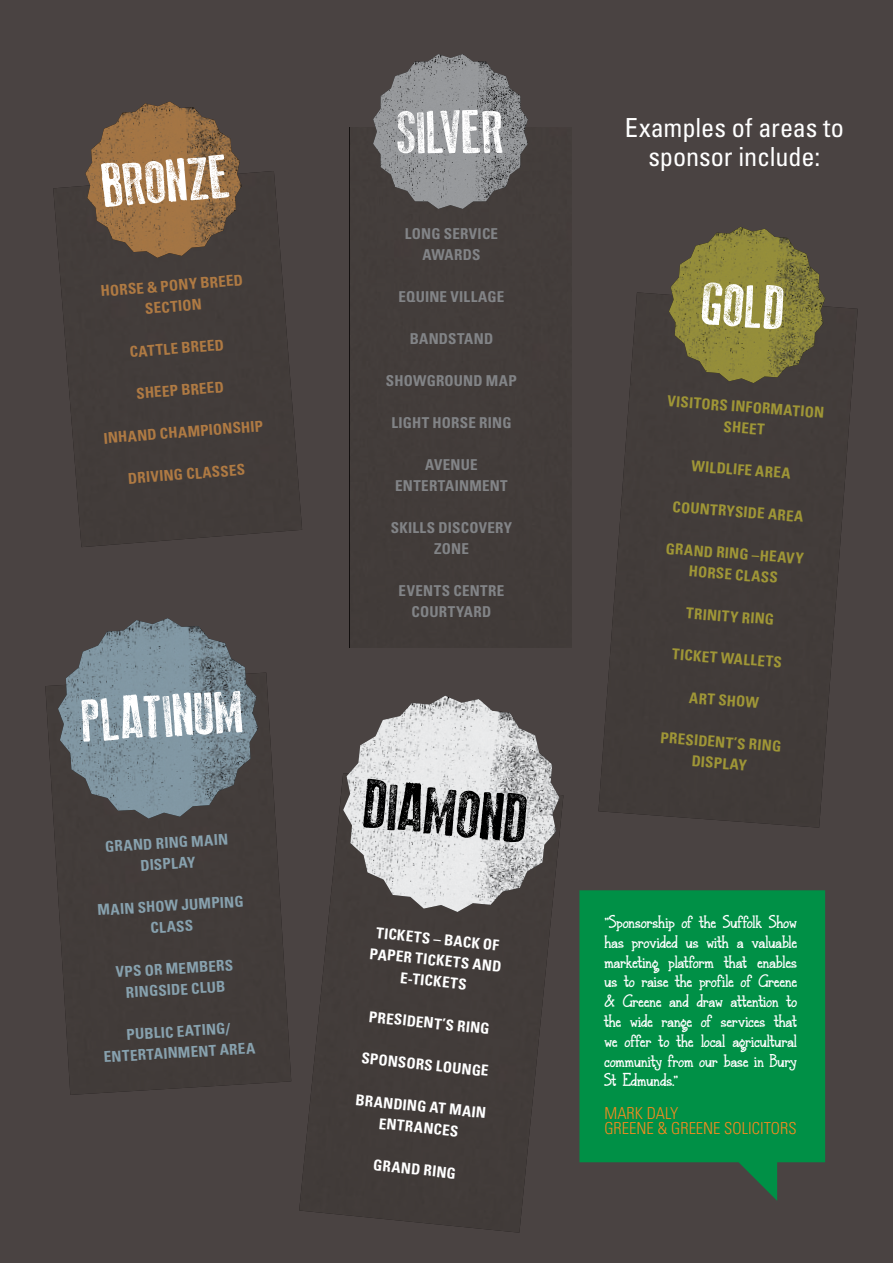
<style>
.page{position:relative;width:893px;height:1263px;background:#4a4342}
.page>*{position:absolute;margin:0;border:0;box-sizing:border-box;transform-origin:0 0}
.t1{font:67.2px "Old Press";color:#000}
.t2{font:60.3px "Old Press";color:#fff}
.t3{font:condensed 26.25px/28.5px "Univers";color:#fff;text-align:center}
.t4{font:700 16.5px/19.8px "Janda Snickerdoodle Serif";letter-spacing:-.005em;color:#fff;text-align:justify}
.t5{font:300 condensed 16.5px/15px "Univers";color:#f68b1f}
.t6{font:700 condensed 15px/21px "Univers";color:#9f9636;text-align:center}
.t7{font:700 condensed 15px/21px "Univers";letter-spacing:.015em;color:#828487;text-align:center}
.t8{font:700 condensed 15px/21px "Univers";color:#fff;text-align:center}
.t9{font:700 condensed 15px/21px "Univers";color:#87a1ae;text-align:center}
.t10{font:700 condensed 15px/21px "Univers";color:#af7a43;text-align:center}
</style>
<div class="page">
<img style="left:45px;top:672px;width:246px;height:423px">
<img style="left:299px;top:777px;width:264px;height:456px">
<img style="left:85px;top:101px;width:157px;height:157px">
<img style="left:373px;top:54px;width:155px;height:155px">
<img style="left:669px;top:227px;width:156px;height:156px">
<img style="left:58px;top:618px;width:200px;height:200px">
<img style="left:343px;top:696px;width:216px;height:216px">
<svg style="left:579px;top:890px;width:246px;height:311px;fill:#009046"></svg>
<svg style="left:116px;top:965px;width:25px;height:13px"></svg>
<h2 class="t2" style="left:99px;top:155px;width:131px;rotate:-4deg">BRONZE</h2>
<p class="t10" style="left:100px;top:281px;width:144px;rotate:-5deg">HORSE &amp; PONY BREED<br>SECTION</p>
<p class="t10" style="left:129px;top:342px;width:96px;rotate:-5deg">CATTL E BREED</p>
<p class="t10" style="left:136px;top:383px;width:89px;rotate:-5deg">SHEEP BREED</p>
<p class="t10" style="left:103px;top:428px;width:161px;rotate:-5deg">INHAND CHAMPIONSHIP</p>
<p class="t10" style="left:127px;top:468px;width:118px;rotate:-5deg">DRIVING CL ASS ES</p>
<h2 class="t2" style="left:80px;top:690px;width:165px;rotate:-3deg">PLATINUM</h2>
<p class="t9" style="left:104px;top:836px;width:125px;rotate:-4deg">GRAND RING MAIN<br>DISPLAY</p>
<p class="t9" style="left:148px;top:896px;width:96px;text-align:left;text-indent:-52px;rotate:-4deg">MAIN SHOW JUMPING<br>CL ASS</p>
<p class="t9" style="left:124px;top:961px;width:109px;text-align:left;text-indent:20px;rotate:-4deg">OR MEMBERS<br>RINGSIDE CL UB</p>
<p class="t9" style="left:102px;top:1026px;width:153px;rotate:-4deg">PUBL IC EATING/<br>ENTERTAINMENT AREA</p>
<h2 class="t2" style="left:397px;top:101px;width:109px">SILVER</h2>
<p class="t7" style="left:405px;top:222px;width:95px">LONG SERVICE<br>AWARDS</p>
<p class="t7" style="left:398px;top:285px;width:107px">EQUINE VILLAGE</p>
<p class="t7" style="left:410px;top:327px;width:85px">BANDSTAND</p>
<p class="t7" style="left:386px;top:369px;width:132px">SHOWGROUND MAP</p>
<p class="t7" style="left:391px;top:411px;width:122px">LIGHT HORSE RING</p>
<p class="t7" style="left:395px;top:453px;width:114px">AVENUE<br>ENTERTAINMENT</p>
<p class="t7" style="left:391px;top:516px;width:30px">SKILLS</p>
<p class="t7" style="left:434px;top:516px;width:80px;text-align:left">DISCOVERY<br>ZONE</p>
<p class="t7" style="left:399px;top:579px;width:107px">EVENTS CENTRE<br>COURTYARD</p>
<h1 class="t1" style="left:368px;top:769px;width:166px;rotate:6deg">DIAMOND</h1>
<p class="t8" style="left:373px;top:921px;width:134px;rotate:6deg">TICKETS – BACK OF<br>PAPER TICKETS AND<br>E-TICKETS</p>
<p class="t8" style="left:370px;top:1006px;width:122px;rotate:6deg">PRESIDENT’S RING</p>
<p class="t8" style="left:363px;top:1047px;width:129px;rotate:6deg">SPONSORS LOUNGE</p>
<p class="t8" style="left:357px;top:1089px;width:133px;rotate:6deg">BRANDING AT MAIN<br>ENTRANCES</p>
<p class="t8" style="left:374px;top:1154px;width:84px;rotate:6deg">GRAND RING</p>
<h3 class="t3" style="left:625px;top:113px;width:221px">Examples of areas to sponsor include:</h3>
<h2 class="t2" style="left:704px;top:272px;width:85px;rotate:4deg">GOLD</h2>
<p class="t6" style="left:668px;top:391px;width:158px;rotate:4deg">VISITORS INFORMATION<br>SHEET</p>
<p class="t6" style="left:692px;top:455px;width:101px;rotate:4deg">WILDLIFE AREA</p>
<p class="t6" style="left:673px;top:496px;width:133px;rotate:4deg">COUNTRYSIDE AREA</p>
<p class="t6" style="left:691px;top:540px;width:115px;text-align:left;text-indent:-24px;rotate:4deg">GRAND RING –HEAVY<br>HORSE CL ASS</p>
<p class="t6" style="left:687px;top:602px;width:90px;rotate:4deg">TRINITY RING</p>
<p class="t6" style="left:673px;top:644px;width:103px;rotate:4deg">TICKET WALL ETS</p>
<p class="t6" style="left:690px;top:687px;width:66px;rotate:4deg">ART SHOW</p>
<p class="t6" style="left:661px;top:727px;width:122px;rotate:4deg">PRESIDENT’S RING<br>DISPLAY</p>
<p class="t4" style="left:604px;top:913px;width:194px">“Sponsorship of the Suffolk Show has provided us with a valuable marketing platform that enables us to raise the profile of Greene &amp; Greene and draw attention to the wide range of services that we offer to the local agricultural community from our base in Bury St Edmunds.”</p>
<p class="t5" style="left:604px;top:1106px;width:194px">MARK DALY<br>GREENE &amp; GREENE SOLICITORS</p>
</div>
